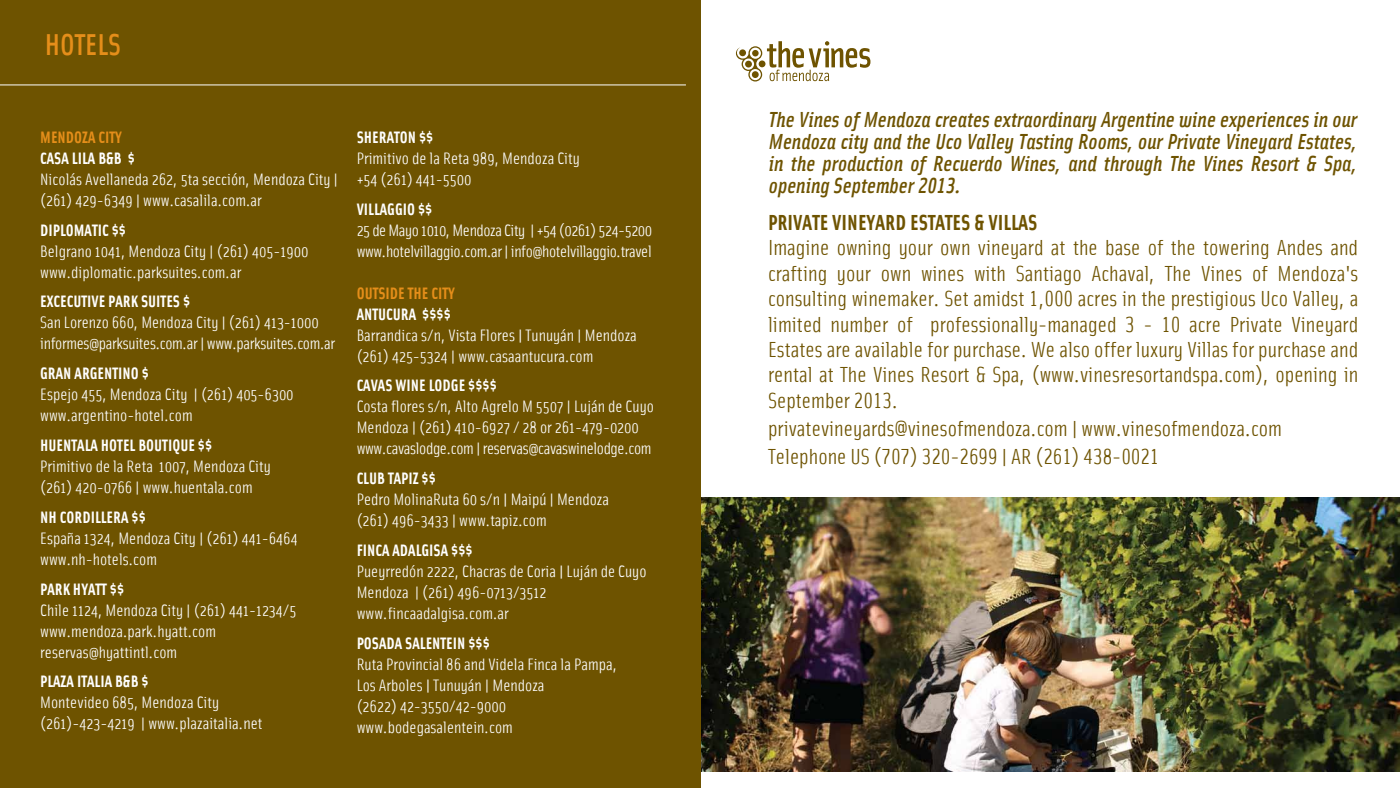
<style>
.page{position:relative;width:1400px;height:788px;background:#fff}
.page>*{position:absolute;margin:0;border:0;box-sizing:border-box;transform-origin:0 0}
.t1{font:500 30.28px "Solex";color:#e58e1a}
.t2{font:21.88px/25.4px "Solex Regular Lining";color:#6e5300;text-align:justify}
.t3{font:italic 21.88px/21.9px "Solex Medium Lining";color:#6e5300;text-align:justify}
.t4{font:700 21.88px "Solex";color:#6e5300}
.t5{font:16.62px/21px "Solex";color:#fff}
.t6{font:700 16.62px "Solex";color:#fff}
.t7{font:16.62px/21px "Solex";letter-spacing:-.025em;color:#fff}
.t8{font:16.62px/21px "Solex";letter-spacing:-.02em;color:#fff}
.t9{font:700 16.62px "Solex";color:#e58e1a}
.s1{font-weight:700}
</style>
<div class="page">
<img style="left:701px;top:497px;width:699px;height:274px">
<svg style="left:736px;top:41px;width:134px;height:40px"></svg>
<div style="left:0;top:0;width:701px;height:788px;background:#6e5300"></div>
<hr style="left:0;top:84px;width:686px;height:1px;background:#fff">
<h1 class="t1" style="left:45px;top:25px;width:78px">HOTELS</h1>
<p class="t9" style="left:40px;top:126px;width:83px">MENDOZA CITY</p>
<p class="t6" style="left:40px;top:147px;width:96px">CASA LILA B&amp;B $</p>
<p class="t5" style="left:40px;top:168px;width:299px">Nicolás Avellaneda 262, 5ta sección, Mendoza City | (261) 429-6349 | www.casalila.com.ar</p>
<p class="t6" style="left:40px;top:219px;width:87px">DIPLOMATIC $$</p>
<p class="t5" style="left:40px;top:240px;width:270px">Belgrano 1041, Mendoza City | (261) 405-1900 www.diplomatic.parksuites.com.ar</p>
<p class="t6" style="left:40px;top:291px;width:152px">EXCECUTIVE PARK SUITES $</p>
<p class="t8" style="left:40px;top:311px;width:297px">San Lorenzo 660, Mendoza City | (261) 413-1000 informes@parksuites.com.ar | www.parksuites.com.ar</p>
<p class="t6" style="left:40px;top:362px;width:110px">GRAN ARGENTINO $</p>
<p class="t5" style="left:40px;top:383px;width:255px">Espejo 455, Mendoza City | (261) 405-6300 www.argentino-hotel.com</p>
<p class="t6" style="left:40px;top:434px;width:174px">HUENTALA HOTEL BOUTIQUE $$</p>
<p class="t5" style="left:40px;top:455px;width:232px">Primitivo de la Reta 1007, Mendoza City (261) 420-0766 | www.huentala.com</p>
<p class="t6" style="left:40px;top:506px;width:107px">NH CORDILLERA $$</p>
<p class="t5" style="left:40px;top:527px;width:259px">España 1324, Mendoza City | (261) 441-6464 www.nh-hotels.com</p>
<p class="t6" style="left:40px;top:578px;width:86px">PARK HYATT $$</p>
<p class="t5" style="left:40px;top:598px;width:258px">Chile 1124, Mendoza City | (261) 441-1234/5 www.mendoza.park.hyatt.com reservas@hyattintl.com</p>
<p class="t6" style="left:40px;top:670px;width:110px">PLAZA ITALIA B&amp;B $</p>
<p class="t5" style="left:40px;top:691px;width:224px">Montevideo 685, Mendoza City (261)-423-4219 | www.plazaitalia.net</p>
<p class="t6" style="left:357px;top:126px;width:78px">SHERATON $$</p>
<p class="t5" style="left:357px;top:147px;width:225px">Primitivo de la Reta 989, Mendoza City +54 (261) 441-5500</p>
<p class="t6" style="left:357px;top:198px;width:77px">VILLAGGIO $$</p>
<p class="t7" style="left:357px;top:218px;width:297px">25 de Mayo 1010, Mendoza City | +54 (0261) 524-5200 www.hotelvillaggio.com.ar | info@hotelvillaggio.travel</p>
<p class="t9" style="left:357px;top:282px;width:100px">OUTSIDE THE CITY</p>
<p class="t5" style="left:357px;top:302px;width:282px"><span class="s1">ANTUCURA $$$$<br></span>Barrandica s/n, Vista Flores <span class="s1">|</span> Tunuyán | Mendoza (261) 425-5324 | www.casaantucura.com</p>
<p class="t6" style="left:357px;top:374px;width:142px">CAVAS WINE LODGE $$$$</p>
<p class="t5" style="left:357px;top:395px;width:299px">Costa flores s/n, Alto Agrelo M 5507 | Luján de Cuyo<br>Mendoza | (261) 410-6927 / 28 or 261-479-0200 www.cavaslodge.com | reservas@cavaswinelodge.com</p>
<p class="t5" style="left:357px;top:467px;width:254px"><span class="s1">CLUB TAPIZ $$<br></span>Pedro MolinaRuta 60 s/n <span class="s1">|</span> Maipú | Mendoza (261) 496-3433 | www.tapiz.com</p>
<p class="t5" style="left:357px;top:539px;width:291px"><span class="s1">FINCA ADALGISA $$$<br></span>Pueyrredón 2222, Chacras de Coria <span class="s1">|</span> Luján de Cuyo<br>Mendoza | (261) 496-0713/3512 www.fincaadalgisa.com.ar</p>
<p class="t6" style="left:357px;top:632px;width:135px">POSADA SALENTEIN $$$</p>
<p class="t5" style="left:357px;top:652px;width:262px">Ruta Provincial 86 and Videla Finca la Pampa,<br>Los Arboles <span class="s1">|</span> Tunuyán | Mendoza<br>(2622) 42-3550/42-9000 www.bodegasalentein.com</p>
<p class="t3" style="left:769px;top:108px;width:590px">The Vines of Mendoza creates extraordinary Argentine wine experiences in our Mendoza city and the Uco Valley Tasting Rooms, our Private Vineyard Estates, in the production of Recuerdo Wines, and through The Vines Resort &amp; Spa, opening September 2013.</p>
<h2 class="t4" style="left:768px;top:208px;width:271px">PRIVATE VINEYARD ESTATES &amp; VILLAS</h2>
<p class="t2" style="left:768px;top:234px;width:592px">Imagine owning your own vineyard at the base of the towering Andes and crafting your own wines with Santiago Achaval, The Vines of Mendoza's consulting winemaker. Set amidst 1,000 acres in the prestigious Uco Valley, a limited number of professionally-managed 3 - 10 acre Private Vineyard Estates are available for purchase. We also offer luxury Villas for purchase and rental at The Vines Resort &amp; Spa, (www.vinesresortandspa.com), opening in September 2013.</p>
<h2 class="t2" style="left:768px;top:413px;width:516px;line-height:28px">privatevineyards@vinesofmendoza.com | www.vinesofmendoza.com<br>Telephone US (707) 320-2699 | AR (261) 438-0021</h2>
</div>
